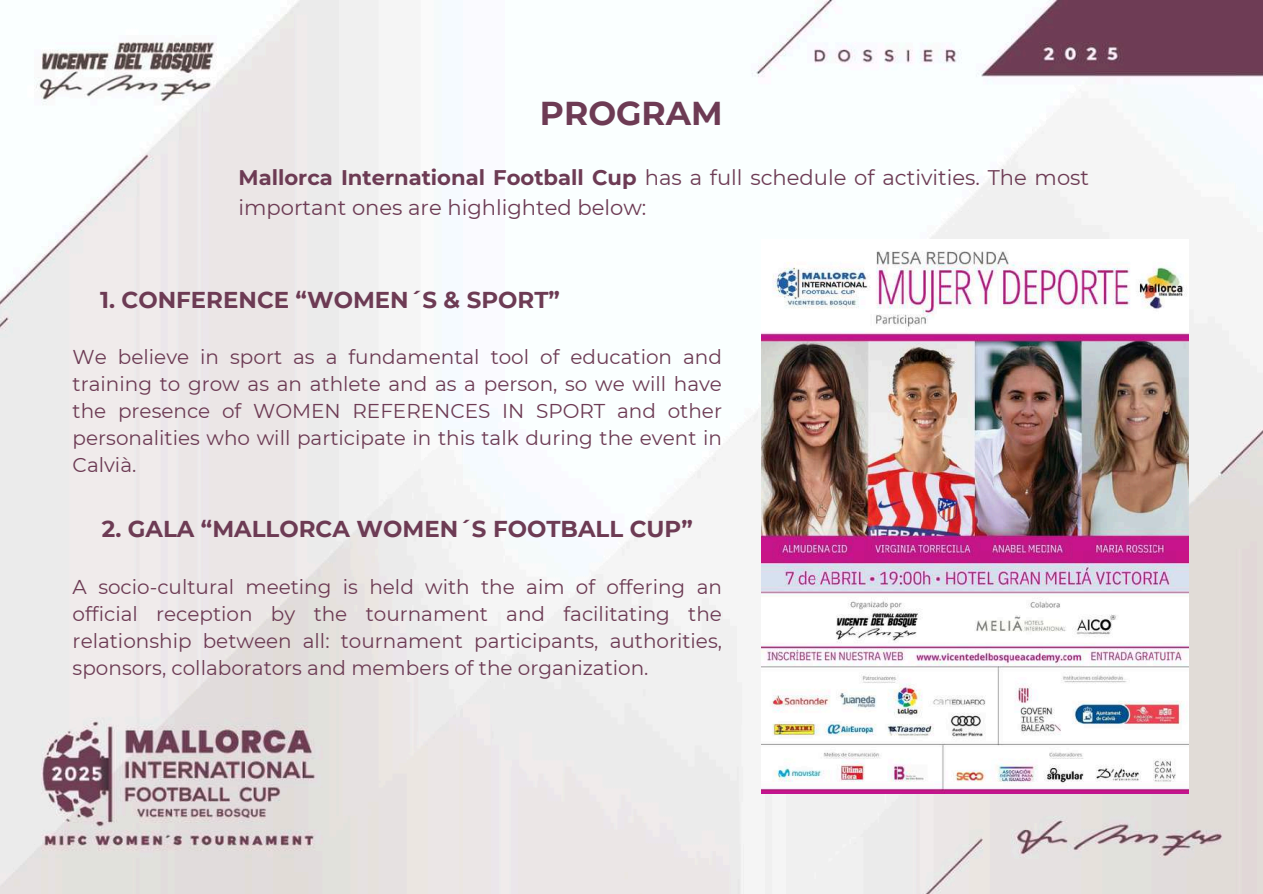
<style>
.page{position:relative;width:1263px;height:894px;background:#fff}
.page>*{position:absolute;margin:0;border:0;box-sizing:border-box;transform-origin:0 0}
.t1{font:700 33px "Montserrat";color:#6d3b54}
.t2{font:700 22.95px "Montserrat";color:#6d3b54}
.t3{font:21.15px/29.4px "Montserrat";color:#6d3b54}
.t4{font:19.95px/27px "Montserrat";color:#6d3b54;text-align:justify}
.s1{font-weight:700}
</style>
<div class="page">
<img style="left:0;top:0;width:1263px;height:893px">
<img style="left:761px;top:239px;width:428px;height:554px">
<h1 class="t1" style="left:540px;top:93px;width:184px">PROGRAM</h1>
<p class="t3" style="left:239px;top:163px;width:852px"><span class="s1">Mallorca International Football Cup</span> has a full schedule of activities. The most important ones are highlighted below:</p>
<p class="t2" style="left:100px;top:286px;width:461px">1. CONFERENCE “WOMEN´S &amp; SPORT”</p>
<p class="t4" style="left:73px;top:343px;width:651px">We believe in sport as a fundamental tool of education and training to grow as an athlete and as a person, so we will have the presence of WOMEN REFERENCES IN SPORT and other personalities who will participate in this talk during the event in Calvià.</p>
<p class="t2" style="left:102px;top:514px;width:592px">2. GALA “MALLORCA WOMEN´S FOOTBALL CUP”</p>
<p class="t4" style="left:73px;top:573px;width:651px">A socio-cultural meeting is held with the aim of offering an official reception by the tournament and facilitating the relationship between all: tournament participants, authorities, sponsors, collaborators and members of the organization.</p>
</div>
